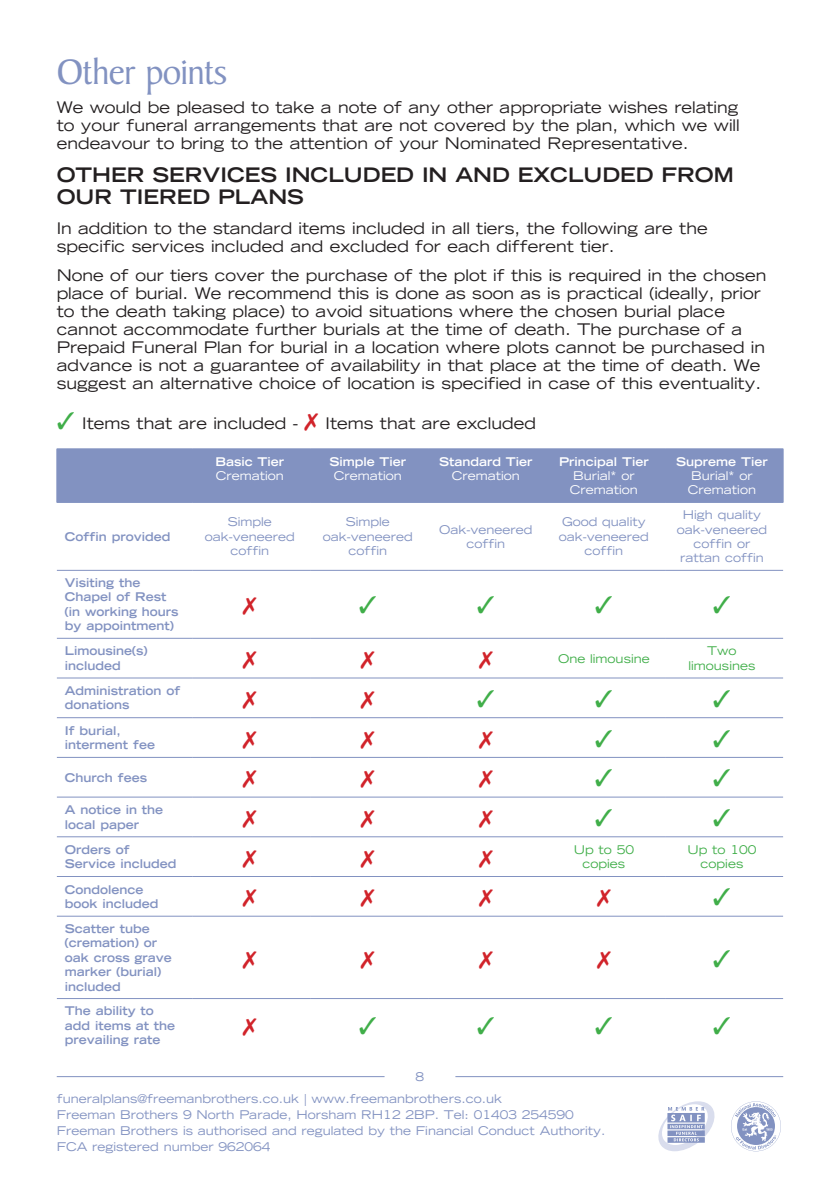
<style>
.page{position:relative;width:840px;height:1191px;background:#fff}
.page>*{position:absolute;margin:0;border:0;box-sizing:border-box;transform-origin:0 0}
.t1{font:38px "Baker Signet BT";letter-spacing:-.02em;color:#8292c1}
.t2{font:700 expanded 20px/22px "Trade Gothic LT Std";color:#231f20}
.t3{font:expanded 16px/18px "Trade Gothic LT Std";color:#231f20}
.t4{font:expanded 12px/14.4px "Trade Gothic LT Std";color:#8292c1;text-align:center}
.t5{font:700 expanded 12px/14.4px "Trade Gothic LT Std";color:#8292c1}
.t6{font:expanded 12px/14.4px "Trade Gothic LT Std";color:#fff}
.t7{font:700 expanded 12px "Trade Gothic LT Std";color:#fff}
.t8{font:expanded 12px/14.4px "Trade Gothic LT Std";color:#40ae49;text-align:center}
.s1{color:#40ae49}
.s2{color:#d1232a}
</style>
<div class="page">
<hr style="left:57px;top:1076px;width:327px;height:1px;background:#8292c1">
<svg style="left:658px;top:1101px;width:56px;height:50px"></svg>
<svg style="left:731px;top:1101px;width:49px;height:50px"></svg>
<hr style="left:455px;top:1076px;width:327px;height:1px;background:#8292c1">
<div style="left:57px;top:449px;width:725px;height:53px;background:#8292c1"></div>
<hr style="left:57px;top:448px;width:136px;height:1px;background:#8292c1">
<hr style="left:56px;top:449px;width:1px;height:53px;background:#8292c1">
<hr style="left:193px;top:448px;width:118px;height:1px;background:#8292c1">
<hr style="left:192px;top:449px;width:1px;height:53px;background:#8292c1">
<hr style="left:311px;top:448px;width:117px;height:1px;background:#8292c1">
<hr style="left:310px;top:449px;width:1px;height:53px;background:#8292c1">
<hr style="left:428px;top:448px;width:118px;height:1px;background:#8292c1">
<hr style="left:428px;top:449px;width:1px;height:53px;background:#8292c1">
<hr style="left:546px;top:448px;width:118px;height:1px;background:#8292c1">
<hr style="left:546px;top:449px;width:1px;height:53px;background:#8292c1">
<hr style="left:664px;top:448px;width:118px;height:1px;background:#8292c1">
<hr style="left:664px;top:449px;width:1px;height:53px;background:#8292c1">
<hr style="left:782px;top:449px;width:1px;height:53px;background:#8292c1">
<hr style="left:57px;top:502px;width:136px;height:1px;background:#8292c1">
<hr style="left:193px;top:502px;width:118px;height:1px;background:#8292c1">
<hr style="left:311px;top:502px;width:117px;height:1px;background:#8292c1">
<hr style="left:428px;top:502px;width:118px;height:1px;background:#8292c1">
<hr style="left:546px;top:502px;width:118px;height:1px;background:#8292c1">
<hr style="left:664px;top:502px;width:118px;height:1px;background:#8292c1">
<hr style="left:57px;top:570px;width:136px;height:1px;background:#8292c1">
<hr style="left:193px;top:570px;width:118px;height:1px;background:#8292c1">
<hr style="left:311px;top:570px;width:117px;height:1px;background:#8292c1">
<hr style="left:428px;top:570px;width:118px;height:1px;background:#8292c1">
<hr style="left:546px;top:570px;width:118px;height:1px;background:#8292c1">
<hr style="left:664px;top:570px;width:118px;height:1px;background:#8292c1">
<hr style="left:57px;top:638px;width:136px;height:1px;background:#8292c1">
<hr style="left:193px;top:638px;width:118px;height:1px;background:#8292c1">
<hr style="left:311px;top:638px;width:117px;height:1px;background:#8292c1">
<hr style="left:428px;top:638px;width:118px;height:1px;background:#8292c1">
<hr style="left:546px;top:638px;width:118px;height:1px;background:#8292c1">
<hr style="left:664px;top:638px;width:118px;height:1px;background:#8292c1">
<hr style="left:57px;top:677px;width:136px;height:1px;background:#8292c1">
<hr style="left:193px;top:677px;width:118px;height:1px;background:#8292c1">
<hr style="left:311px;top:677px;width:117px;height:1px;background:#8292c1">
<hr style="left:428px;top:677px;width:118px;height:1px;background:#8292c1">
<hr style="left:546px;top:677px;width:118px;height:1px;background:#8292c1">
<hr style="left:664px;top:677px;width:118px;height:1px;background:#8292c1">
<hr style="left:57px;top:717px;width:136px;height:1px;background:#8292c1">
<hr style="left:193px;top:717px;width:118px;height:1px;background:#8292c1">
<hr style="left:311px;top:717px;width:117px;height:1px;background:#8292c1">
<hr style="left:428px;top:717px;width:118px;height:1px;background:#8292c1">
<hr style="left:546px;top:717px;width:118px;height:1px;background:#8292c1">
<hr style="left:664px;top:717px;width:118px;height:1px;background:#8292c1">
<hr style="left:57px;top:757px;width:136px;height:1px;background:#8292c1">
<hr style="left:193px;top:757px;width:118px;height:1px;background:#8292c1">
<hr style="left:311px;top:757px;width:117px;height:1px;background:#8292c1">
<hr style="left:428px;top:757px;width:118px;height:1px;background:#8292c1">
<hr style="left:546px;top:757px;width:118px;height:1px;background:#8292c1">
<hr style="left:664px;top:757px;width:118px;height:1px;background:#8292c1">
<hr style="left:57px;top:796px;width:136px;height:1px;background:#8292c1">
<hr style="left:193px;top:796px;width:118px;height:1px;background:#8292c1">
<hr style="left:311px;top:796px;width:117px;height:1px;background:#8292c1">
<hr style="left:428px;top:796px;width:118px;height:1px;background:#8292c1">
<hr style="left:546px;top:796px;width:118px;height:1px;background:#8292c1">
<hr style="left:664px;top:796px;width:118px;height:1px;background:#8292c1">
<hr style="left:57px;top:836px;width:136px;height:1px;background:#8292c1">
<hr style="left:193px;top:836px;width:118px;height:1px;background:#8292c1">
<hr style="left:311px;top:836px;width:117px;height:1px;background:#8292c1">
<hr style="left:428px;top:836px;width:118px;height:1px;background:#8292c1">
<hr style="left:546px;top:836px;width:118px;height:1px;background:#8292c1">
<hr style="left:664px;top:836px;width:118px;height:1px;background:#8292c1">
<hr style="left:57px;top:876px;width:136px;height:1px;background:#8292c1">
<hr style="left:193px;top:876px;width:118px;height:1px;background:#8292c1">
<hr style="left:311px;top:876px;width:117px;height:1px;background:#8292c1">
<hr style="left:428px;top:876px;width:118px;height:1px;background:#8292c1">
<hr style="left:546px;top:876px;width:118px;height:1px;background:#8292c1">
<hr style="left:664px;top:876px;width:118px;height:1px;background:#8292c1">
<hr style="left:57px;top:916px;width:136px;height:1px;background:#8292c1">
<hr style="left:193px;top:916px;width:118px;height:1px;background:#8292c1">
<hr style="left:311px;top:916px;width:117px;height:1px;background:#8292c1">
<hr style="left:428px;top:916px;width:118px;height:1px;background:#8292c1">
<hr style="left:546px;top:916px;width:118px;height:1px;background:#8292c1">
<hr style="left:664px;top:916px;width:118px;height:1px;background:#8292c1">
<hr style="left:57px;top:998px;width:136px;height:1px;background:#8292c1">
<hr style="left:193px;top:998px;width:118px;height:1px;background:#8292c1">
<hr style="left:311px;top:998px;width:117px;height:1px;background:#8292c1">
<hr style="left:428px;top:998px;width:118px;height:1px;background:#8292c1">
<hr style="left:546px;top:998px;width:118px;height:1px;background:#8292c1">
<hr style="left:664px;top:998px;width:118px;height:1px;background:#8292c1">
<h1 class="t1" style="left:57px;top:46px;width:172px">Other points</h1>
<p class="t3" style="left:57px;top:98px;width:684px;text-align:justify">We would be pleased to take a note of any other appropriate wishes relating to your funeral arrangements that are not covered by the plan, which we will endeavour to bring to the attention of your Nominated Representative.</p>
<p class="t2" style="left:57px;top:164px;width:678px">OTHER SERVICES INCLUDED IN AND EXCLUDED FROM<br>OUR TIERED PLANS</p>
<p class="t3" style="left:57px;top:218px;width:652px">In addition to the standard items included in all tiers, the following are the specific services included and excluded for each different tier.</p>
<p class="t3" style="left:57px;top:266px;width:710px">None of our tiers cover the purchase of the plot if this is required in the chosen place of burial. We recommend this is done as soon as is practical (ideally, prior to the death taking place) to avoid situations where the chosen burial place cannot accommodate further burials at the time of death. The purchase of a Prepaid Funeral Plan for burial in a location where plots cannot be purchased in advance is not a guarantee of availability in that place at the time of death. We suggest an alternative choice of location is specified in case of this eventuality.</p>
<p class="t3" style="left:57px;top:414px;width:480px"><span class="s1">✓</span> Items that are included - <span class="s2">✗</span> Items that are excluded</p>
<p class="t7" style="left:215px;top:453px;width:70px">Basic Tier</p>
<p class="t6" style="left:215px;top:468px;width:70px">Cremation</p>
<p class="t7" style="left:329px;top:453px;width:78px">Simple Tier</p>
<p class="t6" style="left:333px;top:468px;width:70px">Cremation</p>
<p class="t7" style="left:439px;top:453px;width:95px">Standard Tier</p>
<p class="t6" style="left:451px;top:468px;width:70px">Cremation</p>
<p class="t7" style="left:559px;top:453px;width:91px">Principal Tier</p>
<p class="t6" style="left:569px;top:468px;width:70px">Burial* or<br>Cremation</p>
<p class="t7" style="left:675px;top:453px;width:93px">Supreme Tier</p>
<p class="t6" style="left:687px;top:468px;width:70px">Burial* or<br>Cremation</p>
<p class="t5" style="left:65px;top:529px;width:107px">Coffin provided</p>
<p class="t4" style="left:204px;top:514px;width:92px">Simple oak-veneered coffin</p>
<p class="t4" style="left:322px;top:514px;width:92px">Simple oak-veneered coffin</p>
<p class="t4" style="left:439px;top:522px;width:95px">Oak-veneered coffin</p>
<p class="t4" style="left:558px;top:514px;width:92px">Good quality oak-veneered coffin</p>
<p class="t4" style="left:676px;top:507px;width:92px">High quality oak-veneered coffin or rattan coffin</p>
<p class="t5" style="left:65px;top:575px;width:115px">Visiting the<br>Chapel of Rest (in working hours by appointment)</p>
<p class="t5" style="left:65px;top:643px;width:84px">Limousine(s) included</p>
<p class="t8" style="left:558px;top:650px;width:93px">One limousine</p>
<p class="t8" style="left:688px;top:643px;width:68px">Two limousines</p>
<p class="t5" style="left:65px;top:683px;width:117px">Administration of donations</p>
<p class="t5" style="left:65px;top:723px;width:92px">If burial, interment fee</p>
<p class="t5" style="left:65px;top:770px;width:84px">Church fees</p>
<p class="t5" style="left:65px;top:802px;width:100px">A notice in the local paper</p>
<p class="t5" style="left:65px;top:842px;width:113px">Orders of<br>Service included</p>
<p class="t8" style="left:573px;top:842px;width:62px">Up to 50 copies</p>
<p class="t8" style="left:687px;top:842px;width:70px">Up to 100 copies</p>
<p class="t5" style="left:65px;top:881px;width:95px">Condolence book included</p>
<p class="t5" style="left:65px;top:921px;width:108px">Scatter tube (cremation) or oak cross grave marker (burial) included</p>
<p class="t5" style="left:65px;top:1003px;width:112px">The ability to add items at the prevailing rate</p>
<p class="t4" style="left:415px;top:1069px;width:10px">8</p>
<p class="t4" style="left:57px;top:1090px;width:550px;line-height:16px;text-align:left">funeralplans@freemanbrothers.co.uk | www.freemanbrothers.co.uk<br>Freeman Brothers 9 North Parade, Horsham RH12 2BP. Tel: 01403 254590<br>Freeman Brothers is authorised and regulated by the Financial Conduct Authority.<br>FCA registered number 962064</p>
</div>
